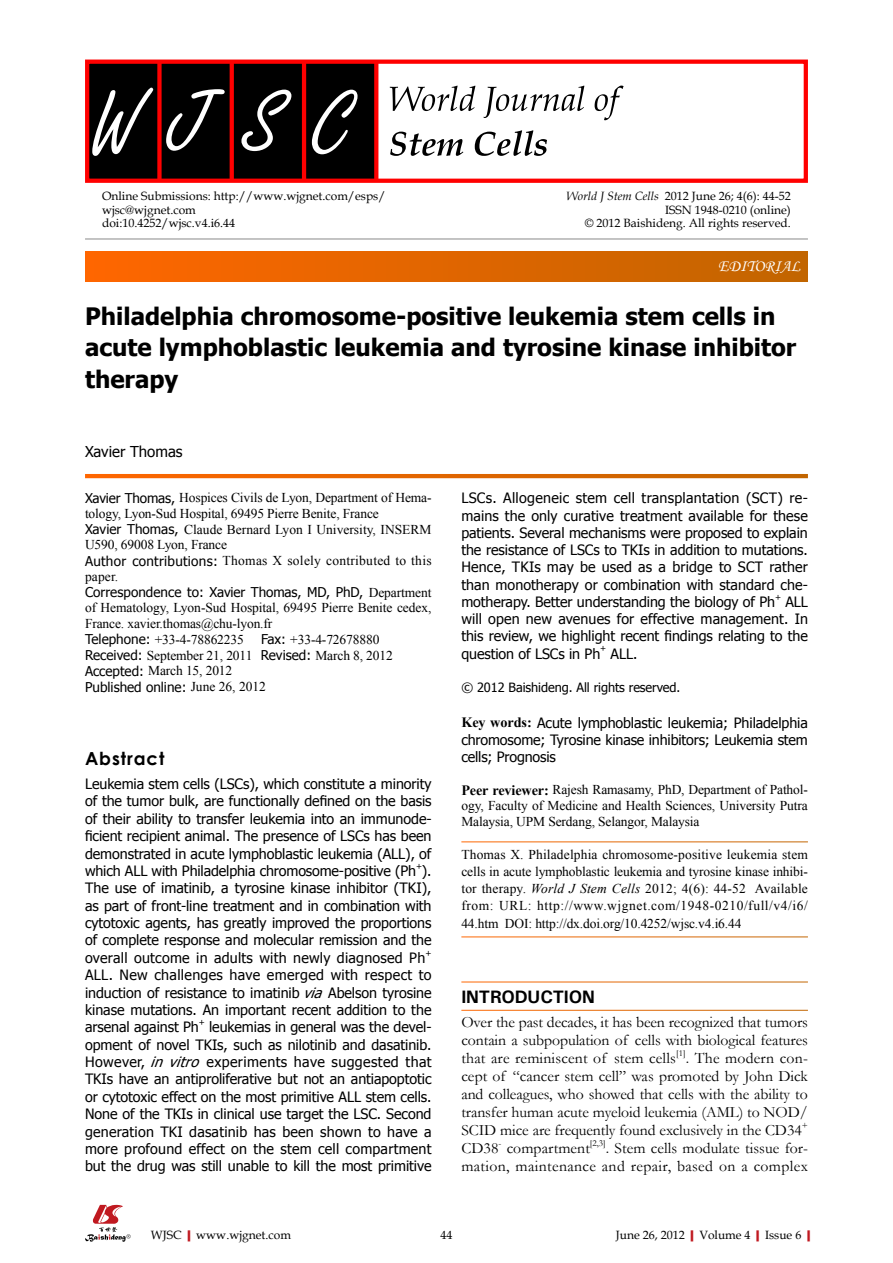
<style>
.page{position:relative;width:893px;height:1263px;background:#fff}
.page>*{position:absolute;margin:0;border:0;box-sizing:border-box;transform-origin:0 0}
.t1{font:700 24px/31.5px "Tahoma";color:#000}
.t2{font:700 18px "Univers";letter-spacing:-.01em;color:#000}
.t3{font:700 18px "Century Gothic";letter-spacing:.05em;color:#000}
.t4{font:16.5px "Monotype Corsiva";color:#fff}
.t5{font:15.75px/18px "Garamond";letter-spacing:.005em;color:#000;text-align:justify}
.t6{font:15px "Tahoma";color:#000}
.t7{font:14.25px/17.4px "Tahoma";letter-spacing:-.005em;color:#000;text-align:justify}
.t8{font:13.5px/15.8px "Times New Roman";letter-spacing:-.01em;color:#000}
.t9{font:13.5px "Tahoma";color:#000}
.t10{font:12.75px "Tahoma";letter-spacing:-.005em;color:#000}
.t11{font:12px/13.5px "Book Antiqua";color:#000}
.t12{font:9.15px "Garamond";color:#000}
.t13{font:8.25px "Tahoma";color:#000}
.s1{font-style:italic}
.s2{font-family:"Tahoma"}
.s3{font-family:"Times New Roman"}
.s4{font-family:"Times New Roman";font-weight:700}
.s5{font-weight:700;font-size:14.25px}
.s6{font-weight:700;color:#c01920}
</style>
<div class="page">
<hr style="left:85px;top:239px;width:723px;height:1px;background:#898989">
<div style="left:85px;top:252px;width:723px;height:29px;background:linear-gradient(to right,#f60,#c16500)"></div>
<svg style="left:85px;top:474px;width:723px;height:4px;background:#e06500"></svg>
<svg style="left:85px;top:1205px;width:46px;height:37px"></svg>
<div style="left:87px;top:61px;width:289px;height:121px;background:#000"></div>
<div style="left:157px;top:61px;width:5px;height:121px;background:#f00"></div>
<svg style="left:230px;top:65px;width:4px;height:113px"></svg>
<hr style="left:302px;top:61px;width:4px;height:121px;background:#f00">
<svg style="left:374px;top:65px;width:4px;height:113px"></svg>
<div style="left:85px;top:60px;width:723px;height:123px;border:4px solid #f00"></div>
<svg style="left:312px;top:90px;width:46px;height:64px"></svg>
<svg style="left:241px;top:90px;width:50px;height:61px"></svg>
<svg style="left:166px;top:89px;width:59px;height:62px"></svg>
<svg style="left:92px;top:88px;width:61px;height:68px"></svg>
<svg style="left:390px;top:86px;width:234px;height:34px"></svg>
<svg style="left:390px;top:130px;width:157px;height:26px"></svg>
<p class="t11" style="left:102px;top:189px;width:285px">Online Submissions: http://www.wjgnet.com/esps/ wjsc@wjgnet.com<br>doi:10.4252/wjsc.v4.i6.44</p>
<p class="t11" style="left:567px;top:189px;width:226px;text-align:right"><span class="s1">World J Stem Cells</span> 2012 June 26; 4(6): 44-52<br>ISSN 1948-0210 (online)<br>© 2012 Baishideng. All rights reserved.</p>
<p class="t4" style="left:718px;top:256px;width:84px">EDITORIAL</p>
<h1 class="t1" style="left:85px;top:298px;width:713px">Philadelphia chromosome-positive leukemia stem cells in acute lymphoblastic leukemia and tyrosine kinase inhibitor therapy</h1>
<p class="t6" style="left:85px;top:441px;width:99px">Xavier Thomas</p>
<p class="t8" style="left:85px;top:490px;width:348px"><span class="s2">Xavier Thomas,</span> Hospices Civils de Lyon, Department of Hema&shy;tology, Lyon-Sud Hospital, 69495 Pierre Benite, France<br><span class="s2">Xavier Thomas,</span> Claude Bernard Lyon I University, INSERM U590, 69008 Lyon, France<br><span class="s2">Author contributions:</span> Thomas X solely contributed to this paper.</p>
<p class="t9" style="left:85px;top:583px;width:348px">Correspondence to: Xavier Thomas, MD, PhD, <span class="s3">Department</span></p>
<p class="t8" style="left:85px;top:600px;width:348px">of Hematology, Lyon-Sud Hospital, 69495 Pierre Benite cedex,<br>France. xavier.thomas@chu-lyon.fr<br><span class="s2">Telephone:</span> +33-4-78862235</p>
<p class="t8" style="left:85px;top:631px;width:309px;text-indent:176px"><span class="s2">Fax:</span> +33-4-72678880<br><span class="s2">Received:</span> September 21, 2011 <span class="s2">Revised:</span> March 8, 2012<br><span class="s2">Accepted:</span> March 15, 2012</p>
<p class="t9" style="left:85px;top:678px;width:182px">Published online: <span class="s3">June 26, 2012</span></p>
<p class="t3" style="left:85px;top:745px;width:81px">Abstract</p>
<p class="t7" style="left:85px;top:774px;width:348px">Leukemia stem cells (LSCs), which constitute a minority of the tumor bulk, are functionally defined on the basis of their ability to transfer leukemia into an immunode&shy;ficient recipient animal. The presence of LSCs has been demonstrated in acute lymphoblastic leukemia (ALL), of which ALL with Philadelphia chromosome-positive (Ph ).</p>
<p class="t13" style="left:416px;top:860px;width:8px">+</p>
<p class="t7" style="left:85px;top:879px;width:348px">The use of imatinib, a tyrosine kinase inhibitor (TKI), as part of front-line treatment and in combination with cytotoxic agents, has greatly improved the proportions of complete response and molecular remission and the overall outcome in adults with newly diagnosed Ph</p>
<p class="t13" style="left:426px;top:947px;width:8px">+</p>
<p class="t7" style="left:85px;top:965px;width:348px">ALL. New challenges have emerged with respect to induction of resistance to imatinib <span class="s1">via</span> Abelson tyrosine kinase mutations. An important recent addition to the arsenal against Ph</p>
<p class="t13" style="left:199px;top:1016px;width:8px">+</p>
<p class="t7" style="left:85px;top:1018px;width:348px;text-indent:124px">leukemias in general was the devel&shy;opment of novel TKIs, such as nilotinib and dasatinib.<br>However, <span class="s1">invitro</span> experiments have suggested that TKIs have an antiproliferative but not an antiapoptotic or cytotoxic effect on the most primitive ALL stem cells.<br>None of the TKIs in clinical use target the LSC. Second generation TKI dasatinib has been shown to have a more profound effect on the stem cell compartment but the drug was still unable to kill the most primitive</p>
<p class="t7" style="left:461px;top:489px;width:348px">LSCs. Allogeneic stem cell transplantation (SCT) re&shy;mains the only curative treatment available for these patients. Several mechanisms were proposed to explain the resistance of LSCs to TKIs in addition to mutations.<br>Hence, TKIs may be used as a bridge to SCT rather than monotherapy or combination with standard che&shy;motherapy. Better understanding the biology of Ph</p>
<p class="t13" style="left:775px;top:591px;width:8px">+</p>
<p class="t7" style="left:461px;top:592px;width:348px;text-indent:324px">ALL will open new avenues for effective management. In this review, we highlight recent findings relating to the question of LSCs in Ph</p>
<p class="t13" style="left:600px;top:643px;width:8px">+</p>
<p class="t7" style="left:611px;top:644px;width:28px">ALL.</p>
<p class="t10" style="left:461px;top:678px;width:221px">© 2012 Baishideng. All rights reserved.</p>
<p class="t7" style="left:461px;top:713px;width:348px"><span class="s4">Key words:</span> Acute lymphoblastic leukemia; Philadelphia chromosome; Tyrosine kinase inhibitors; Leukemia stem cells; Prognosis</p>
<p class="t8" style="left:461px;top:782px;width:348px;text-align:justify"><span class="s5">Peer reviewer:</span> Rajesh Ramasamy, PhD, Department of Pathol&shy;ogy, Faculty of Medicine and Health Sciences, University Putra Malaysia, UPM Serdang, Selangor, Malaysia</p>
<p class="t8" style="left:461px;top:845px;width:348px;line-height:17.2px;text-align:justify">Thomas X. Philadelphia chromosome-positive leukemia stem cells in acute lymphoblastic leukemia and tyrosine kinase inhibi&shy;tor therapy. <span class="s1">World J Stem Cells</span> 2012; 4(6): 44-52 Available from: URL: http://www.wjgnet.com/1948-0210/full/v4/i6/ 44.htm DOI: http://dx.doi.org/10.4252/wjsc.v4.i6.44</p>
<p class="t2" style="left:461px;top:985px;width:135px">INTRODUCTION</p>
<p class="t5" style="left:461px;top:1013px;width:348px">Over the past decades, it has been recognized that tumors contain a subpopulation of cells with biological features that are reminiscent of stem cells</p>
<p class="t12" style="left:676px;top:1047px;width:11px">[1]</p>
<p class="t5" style="left:461px;top:1049px;width:348px;text-indent:224px">. The modern con&shy;cept of “cancer stem cell” was promoted by John Dick and colleagues, who showed that cells with the ability to transfer human acute myeloid leukemia (AML) to NOD/ SCID mice are frequently found exclusively in the CD34</p>
<p class="t12" style="left:802px;top:1119px;width:8px">+</p>
<p class="t12" style="left:590px;top:1137px;width:17px">[2,3]</p>
<p class="t5" style="left:461px;top:1139px;width:348px;text-align:right">. Stem cells modulate tissue for-<br>mation, maintenance and repair, based on a complex</p>
<p class="t5" style="left:461px;top:1139px;width:39px">CD38</p>
<p class="t12" style="left:498px;top:1137px;width:4px">-</p>
<p class="t5" style="left:507px;top:1139px;width:85px">compartment</p>
<p class="t11" style="left:151px;top:1227px;width:141px">WJSC<span class="s6">|</span>www.wjgnet.com</p>
<p class="t11" style="left:440px;top:1227px;width:13px">44</p>
<p class="t11" style="left:616px;top:1227px;width:202px">June 26, 2012<span class="s6">|</span>Volume 4<span class="s6">|</span>Issue 6<span class="s6">|</span></p>
</div>
